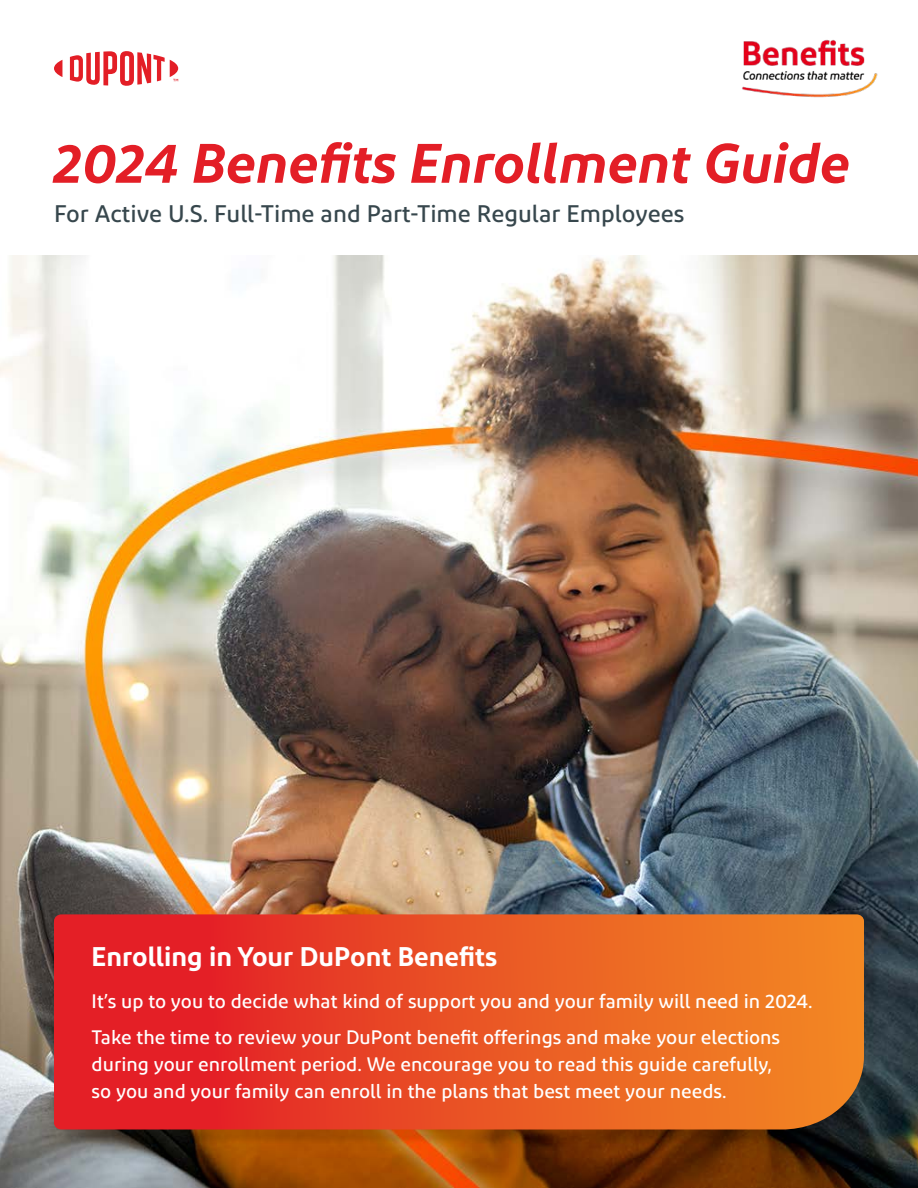
<style>
.page{position:relative;width:918px;height:1188px;background:#fff}
.page>*{position:absolute;margin:0;border:0;box-sizing:border-box;transform-origin:0 0}
.t1{font:italic 600 55.5px "Diodrum";color:#e31e26}
.Cover_callout{font:600 27px "Diodrum";color:#fff}
.t2{font:500 24px "Diodrum";color:#37474d}
.Cover_callout_body{font:500 19.5px/27px "Diodrum";color:#fff}
</style>
<div class="page">
<img style="left:0;top:256px;width:918px;height:932px">
<div style="left:59px;top:920px;width:821px;height:225px;background:#000;opacity:.12"></div>
<svg style="left:54px;top:914px;width:810px;height:216px;background:#e74e24"></svg>
<svg style="left:54px;top:60px;width:8px;height:17px"></svg>
<svg style="left:70px;top:51px;width:108px;height:35px"></svg>
<img style="left:742px;top:39px;width:136px;height:59px">
<p class="t1" style="left:54px;top:127px;width:798px">2024 Benefits Enrollment Guide</p>
<p class="t2" style="left:54px;top:198px;width:632px">For Active U.S. Full-Time and Part-Time Regular Employees</p>
<p class="Cover_callout" style="left:92px;top:939px;width:407px">Enrolling in Your DuPont Benefits</p>
<p class="Cover_callout_body" style="left:92px;top:987px;width:723px">It’s up to you to decide what kind of support you and your family will need in 2024.</p>
<p class="Cover_callout_body" style="left:92px;top:1023px;width:690px">Take the time to review your DuPont benefit offerings and make your elections during your enrollment period. We encourage you to read this guide carefully, so you and your family can enroll in the plans that best meet your needs.</p>
</div>
